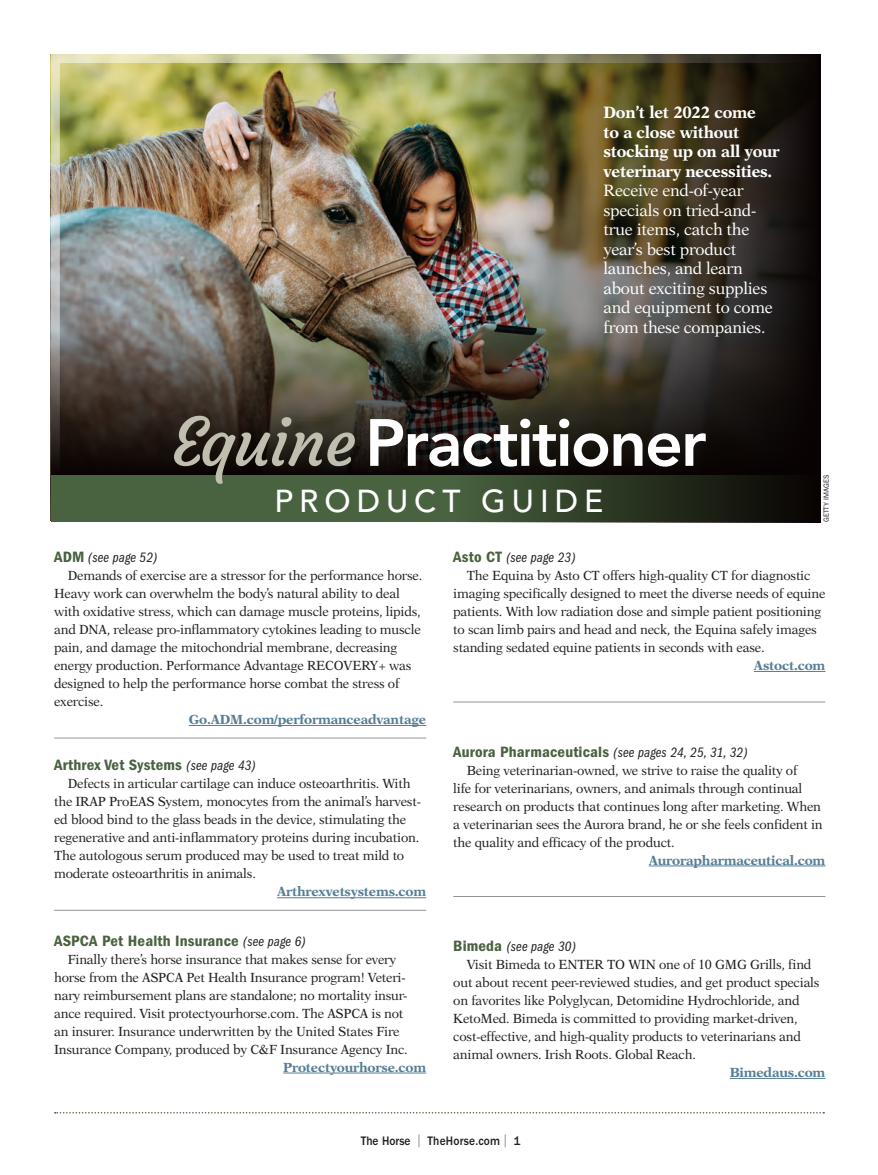
<style>
.page{position:relative;width:878px;height:1175px;background:#fff}
.page>*{position:absolute;margin:0;border:0;box-sizing:border-box;transform-origin:0 0}
.t1{font:800 66px "Avenir LT Std";letter-spacing:-.03em;color:#fff}
.t2{font:500 31.5px "Avenir LT Std";letter-spacing:.19em;color:#fff}
.Body_Copy_1st_Paragr{font:16.5px/19.5px "New Aster LT Std";letter-spacing:-.015em;color:#fff;scale:.96 1}
.Subhead{font:15.45px "ITC Franklin Gothic Std Dm Cd";letter-spacing:.01em;color:#49623f;scale:1.06 1}
.Subhead-2{font:14.1px "ITC Franklin Gothic Std Bk Cp It";letter-spacing:.01em;color:#231f20;scale:1.06 1}
.Body_Copy{font:13.35px/18px "New Aster LT Std";letter-spacing:-.015em;color:#231f20;scale:.96 1}
.Body_Copy-2{font:700 13.35px "New Aster LT Std";letter-spacing:-.015em;color:#557e96}
.t3{font:500 12.75px "ITC Franklin Gothic Std";letter-spacing:.015em;color:#231f20;scale:.9 1}
.Photo_Credit{font:7.5px "ITC Franklin Gothic Std";letter-spacing:.015em;color:#231f20;scale:.95 1}
.s1{font-weight:700}
.s2{font-family:"Courgette";font-weight:400;color:#c0beaf}
.s3{font-family:"ITC Franklin Gothic Std Dm Cd";font-size:15.45px;color:#49623f}
.s4{font-family:"ITC Franklin Gothic Std Bk Cp It";font-size:14.1px;color:#231f20}
.s5{font-family:"ITC Franklin Gothic Std Dm Cd";font-weight:400;color:#939598}
</style>
<div class="page">
<svg style="left:55px;top:1112px;width:769px;height:1px"></svg>
<img style="left:61px;top:64px;width:394px;height:257px">
<svg style="left:51px;top:321px;width:404px;height:154px;background:#403a32"></svg>
<div style="left:51px;top:475px;width:769px;height:47px;background:#49623f"></div>
<img style="left:455px;top:54px;width:365px;height:468px">
<hr style="left:54px;top:737px;width:372px;height:1px;background:#939598">
<hr style="left:189px;top:725px;width:237px;height:1px;background:#557e96">
<hr style="left:54px;top:910px;width:372px;height:1px;background:#939598">
<hr style="left:277px;top:897px;width:149px;height:1px;background:#557e96">
<hr style="left:283px;top:1072px;width:143px;height:1px;background:#557e96">
<hr style="left:754px;top:671px;width:71px;height:1px;background:#557e96">
<hr style="left:453px;top:701px;width:372px;height:1px;background:#939598">
<hr style="left:648px;top:865px;width:177px;height:1px;background:#557e96">
<hr style="left:453px;top:896px;width:372px;height:1px;background:#939598">
<hr style="left:729px;top:1078px;width:96px;height:1px;background:#557e96">
<p class="Body_Copy_1st_Paragr" style="left:603px;top:103px;width:185px"><span class="s1">Don’t let 2022 come<br>to a close without stocking up on all your veterinary necessities.<br></span>Receive end-of-year specials on tried-and&shy;true items, catch the year’s best product launches, and learn about exciting supplies and equipment to come from these companies.</p>
<p class="t1" style="left:171px;top:404px;width:536px"><span class="s2">Equine</span> Practitioner</p>
<p class="t2" style="left:274px;top:483px;width:330px">PRODUCT GUIDE</p>
<p class="Photo_Credit" style="left:821px;top:522px;width:52px;rotate:-90deg">GETTY IMAGES</p>
<p class="Subhead-2" style="left:54px;top:550px;width:99px"><span class="s3">ADM</span> (see page 52)</p>
<p class="Body_Copy" style="left:54px;top:566px;width:385px;text-indent:14px">Demands of exercise are a stressor for the performance horse.<br>Heavy work can overwhelm the body’s natural ability to deal with oxidative stress, which can damage muscle proteins, lipids, and DNA, release pro-inflammatory cytokines leading to muscle pain, and damage the mitochondrial membrane, decreasing energy production. Performance Advantage RECOVERY+ was designed to help the performance horse combat the stress of exercise.</p>
<p class="Body_Copy-2" style="left:189px;top:711px;width:239px">Go.ADM.com/performanceadvantage</p>
<p class="Subhead" style="left:54px;top:756px;width:192px">Arthrex Vet Systems <span class="s4">(see page 43)</span></p>
<p class="Body_Copy" style="left:54px;top:775px;width:383px;text-indent:14px">Defects in articular cartilage can induce osteoarthritis. With the IRAP ProEAS System, monocytes from the animal’s harvest&shy;ed blood bind to the glass beads in the device, stimulating the regenerative and anti-inflammatory proteins during incubation.<br>The autologous serum produced may be used to treat mild to moderate osteoarthritis in animals.</p>
<p class="Body_Copy-2" style="left:277px;top:883px;width:151px">Arthrexvetsystems.com</p>
<p class="Subhead" style="left:54px;top:931px;width:239px">ASPCA Pet Health Insurance <span class="s4">(see page 6)</span></p>
<p class="Body_Copy" style="left:54px;top:950px;width:370px;text-indent:14px">Finally there’s horse insurance that makes sense for every horse from the ASPCA Pet Health Insurance program! Veteri&shy;nary reimbursement plans are standalone; no mortality insur&shy;ance required. Visit protectyourhorse.com. The ASPCA is not an insurer. Insurance underwritten by the United States Fire Insurance Company, produced by C&amp;F Insurance Agency Inc.</p>
<p class="Body_Copy-2" style="left:283px;top:1059px;width:144px">Protectyourhorse.com</p>
<p class="Subhead-2" style="left:453px;top:550px;width:117px"><span class="s3">Asto CT</span> (see page 23)</p>
<p class="Body_Copy" style="left:453px;top:566px;width:389px;text-indent:14px">The Equina by Asto CT offers high-quality CT for diagnostic imaging specifically designed to meet the diverse needs of equine patients. With low radiation dose and simple patient positioning to scan limb pairs and head and neck, the Equina safely images standing sedated equine patients in seconds with ease.</p>
<p class="Body_Copy-2" style="left:754px;top:657px;width:73px">Astoct.com</p>
<p class="Subhead" style="left:453px;top:742px;width:279px">Aurora Pharmaceuticals <span class="s4">(see pages 24, 25, 31, 32)</span></p>
<p class="Body_Copy" style="left:453px;top:761px;width:386px;text-indent:14px">Being veterinarian-owned, we strive to raise the quality of<br>life for veterinarians, owners, and animals through continual research on products that continues long after marketing. When a veterinarian sees the Aurora brand, he or she feels confident in the quality and efficacy of the product.</p>
<p class="Body_Copy-2" style="left:648px;top:852px;width:178px">Aurorapharmaceutical.com</p>
<p class="Subhead-2" style="left:453px;top:938px;width:117px"><span class="s3">Bimeda</span> (see page 30)</p>
<p class="Body_Copy" style="left:453px;top:955px;width:383px;text-indent:14px">Visit Bimeda to ENTER TO WIN one of 10 GMG Grills, find out about recent peer-reviewed studies, and get product specials on favorites like Polyglycan, Detomidine Hydrochloride, and KetoMed. Bimeda is committed to providing market-driven, cost-effective, and high-quality products to veterinarians and animal owners. Irish Roots. Global Reach.</p>
<p class="Body_Copy-2" style="left:729px;top:1064px;width:97px">Bimedaus.com</p>
<p class="t3" style="left:361px;top:1133px;width:179px">The Horse <span class="s5">|</span> TheHorse.com <span class="s5">|</span> 1</p>
</div>
